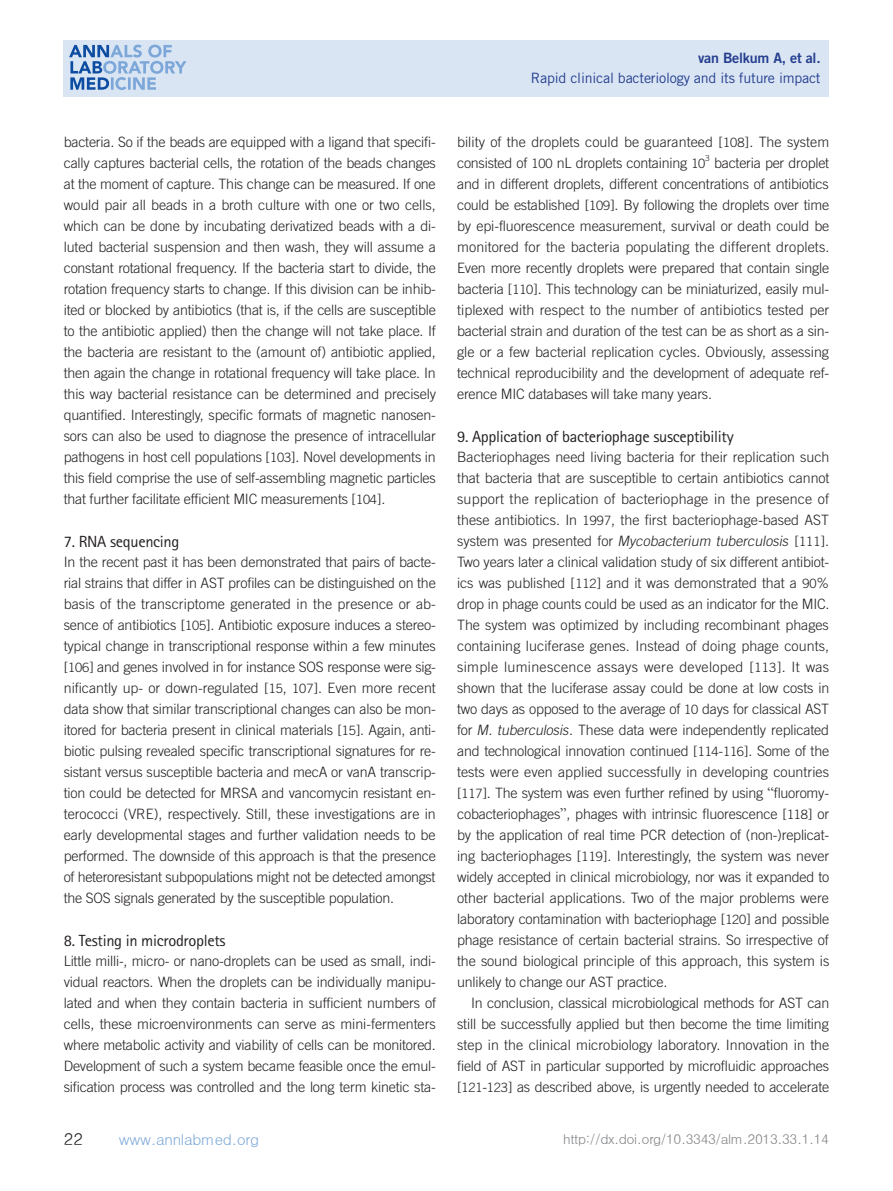
<style>
.page{position:relative;width:893px;height:1191px;background:#fff}
.page>*{position:absolute;margin:0;border:0;box-sizing:border-box;transform-origin:0 0}
.t1{font:16.5px "Dotum";color:#231f20}
.KJLM_중제목{font:16.2px "Rotis Sans Serif Std";letter-spacing:-.02em;color:#231f20}
.t2{font:15px "Dotum";letter-spacing:-.02em;color:#7ca7d8}
.KJLM_본문{font:300 14.25px/21px "Trade Gothic LT Std";letter-spacing:-.015em;color:#231f20;text-align:justify}
.t3{font:14.25px "Trade Gothic LT Std";letter-spacing:-.015em;color:#253f8e}
.t4{font:14.25px "Trade Gothic LT Std Bd 2";letter-spacing:-.015em;color:#253f8e}
.t5{font:13.5px "Dotum";letter-spacing:-.03em;color:#808285}
.s1{font-size:12.75px}
.s2{font-style:italic}
.s3{font-family:"Times New Roman";font-weight:400}
</style>
<div class="page">
<div style="left:64px;top:40px;width:765px;height:56px;background:#dae5f4"></div>
<svg style="left:69px;top:45px;width:118px;height:45px"></svg>
<p class="KJLM_본문" style="left:64px;top:131px;width:374px">bacteria. So if the beads are equipped with a ligand that specifi&shy;cally captures bacterial cells, the rotation of the beads changes at the moment of capture. This change can be measured. If one would pair all beads in a broth culture with one or two cells, which can be done by incubating derivatized beads with a di&shy;luted bacterial suspension and then wash, they will assume a constant rotational frequency. If the bacteria start to divide, the rotation frequency starts to change. If this division can be inhib&shy;ited or blocked by antibiotics (that is, if the cells are susceptible to the antibiotic applied) then the change will not take place. If the bacteria are resistant to the (amount of) antibiotic applied, then again the change in rotational frequency will take place. In this way bacterial resistance can be determined and precisely quantified. Interestingly, specific formats of magnetic nanosen&shy;sors can also be used to diagnose the presence of intracellular pathogens in host cell populations [<span class="s1">103</span>]. Novel developments in this field comprise the use of self-assembling magnetic particles that further facilitate efficient MIC measurements [<span class="s1">104</span>].</p>
<p class="KJLM_중제목" style="left:64px;top:532px;width:117px">7. RNA sequencing</p>
<p class="KJLM_본문" style="left:64px;top:551px;width:374px">In the recent past it has been demonstrated that pairs of bacte&shy;rial strains that differ in AST profiles can be distinguished on the basis of the transcriptome generated in the presence or ab&shy;sence of antibiotics [<span class="s1">105</span>]. Antibiotic exposure induces a stereo&shy;typical change in transcriptional response within a few minutes [<span class="s1">106</span>] and genes involved in for instance SOS response were sig&shy;nificantly up- or down-regulated [<span class="s1">15</span>, <span class="s1">107</span>]. Even more recent data show that similar transcriptional changes can also be mon&shy;itored for bacteria present in clinical materials [<span class="s1">15</span>]. Again, anti&shy;biotic pulsing revealed specific transcriptional signatures for re&shy;sistant versus susceptible bacteria and mecA or vanA transcrip&shy;tion could be detected for MRSA and vancomycin resistant en&shy;terococci (VRE), respectively. Still, these investigations are in early developmental stages and further validation needs to be performed. The downside of this approach is that the presence of heteroresistant subpopulations might not be detected amongst the SOS signals generated by the susceptible population.</p>
<p class="KJLM_중제목" style="left:64px;top:931px;width:163px">8. Testing in microdroplets</p>
<p class="KJLM_본문" style="left:64px;top:950px;width:374px">Little milli-, micro- or nano-droplets can be used as small, indi&shy;vidual reactors. When the droplets can be individually manipu&shy;lated and when they contain bacteria in sufficient numbers of cells, these microenvironments can serve as mini-fermenters where metabolic activity and viability of cells can be monitored.<br>Development of such a system became feasible once the emul&shy;sification process was controlled and the long term kinetic sta-</p>
<p class="t4" style="left:698px;top:49px;width:124px">van Belkum A, et al.</p>
<p class="t3" style="left:531px;top:69px;width:291px">Rapid clinical bacteriology and its future impact</p>
<p class="KJLM_본문" style="left:457px;top:131px;width:374px">bility of the droplets could be guaranteed [<span class="s1">108</span>]. The system consisted of <span class="s1">100</span> nL droplets containing <span class="s1">10</span><sup>3</sup> bacteria per droplet and in different droplets, different concentrations of antibiotics could be established [<span class="s1">109</span>]. By following the droplets over time by epi-fluorescence measurement, survival or death could be monitored for the bacteria populating the different droplets.<br>Even more recently droplets were prepared that contain single bacteria [<span class="s1">110</span>]. This technology can be miniaturized, easily mul&shy;tiplexed with respect to the number of antibiotics tested per bacterial strain and duration of the test can be as short as a sin&shy;gle or a few bacterial replication cycles. Obviously, assessing technical reproducibility and the development of adequate ref&shy;erence MIC databases will take many years.</p>
<p class="KJLM_중제목" style="left:457px;top:427px;width:278px">9. Application of bacteriophage susceptibility</p>
<p class="KJLM_본문" style="left:457px;top:446px;width:374px">Bacteriophages need living bacteria for their replication such that bacteria that are susceptible to certain antibiotics cannot support the replication of bacteriophage in the presence of these antibiotics. In <span class="s1">1997</span>, the first bacteriophage-based AST system was presented for <span class="s2">Mycobacterium tuberculosis</span> [<span class="s1">111</span>].<br>Two years later a clinical validation study of six different antibiot&shy;ics was published [<span class="s1">112</span>] and it was demonstrated that a <span class="s1">90</span>% drop in phage counts could be used as an indicator for the MIC.<br>The system was optimized by including recombinant phages containing luciferase genes. Instead of doing phage counts, simple luminescence assays were developed [<span class="s1">113</span>]. It was shown that the luciferase assay could be done at low costs in two days as opposed to the average of <span class="s1">10</span> days for classical AST for <span class="s2">M. tuberculosis</span>. These data were independently replicated and technological innovation continued [<span class="s1">114</span>-<span class="s1">116</span>]. Some of the tests were even applied successfully in developing countries [<span class="s1">117</span>]. The system was even further refined by using <span class="s3">“</span>fluoromy&shy;cobacteriophages<span class="s3">”</span>, phages with intrinsic fluorescence [<span class="s1">118</span>] or by the application of real time PCR detection of (non-)replicat&shy;ing bacteriophages [<span class="s1">119</span>]. Interestingly, the system was never widely accepted in clinical microbiology, nor was it expanded to other bacterial applications. Two of the major problems were laboratory contamination with bacteriophage [<span class="s1">120</span>] and possible phage resistance of certain bacterial strains. So irrespective of the sound biological principle of this approach, this system is unlikely to change our AST practice.</p>
<p class="KJLM_본문" style="left:457px;top:992px;width:374px;text-indent:14px">In conclusion, classical microbiological methods for AST can still be successfully applied but then become the time limiting step in the clinical microbiology laboratory. Innovation in the field of AST in particular supported by microfluidic approaches [<span class="s1">121</span>-<span class="s1">123</span>] as described above, is urgently needed to accelerate</p>
<p class="t1" style="left:64px;top:1130px;width:21px">22</p>
<p class="t2" style="left:119px;top:1131px;width:142px">www.annlabmed.org</p>
<p class="t5" style="left:563px;top:1132px;width:267px">http://dx.doi.org/10.3343/alm.2013.33.1.14</p>
</div>
